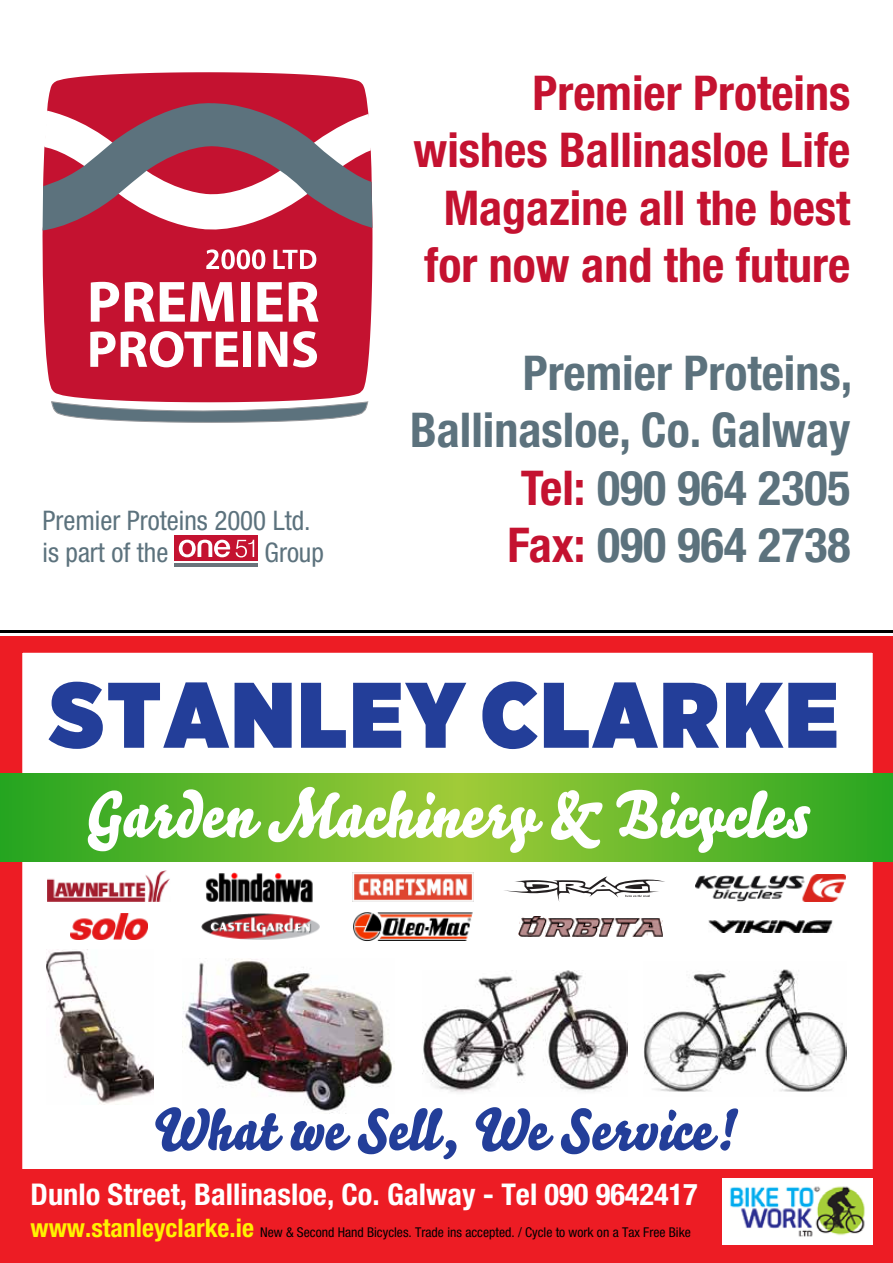
<style>
.page{position:relative;width:893px;height:1263px;background:#fff}
.page>*{position:absolute;margin:0;border:0;box-sizing:border-box;transform-origin:0 0}
.t1{font:900 92.85px "Gotham Narrow";letter-spacing:.035em;color:#233e99}
.t2{font:64.05px "Bello Script";color:#fff}
.t3{font:57.15px "Bello Script";color:#233e99}
.t4{font:700 condensed 48px/57.6px "Helvetica Neue";color:#c41230;text-align:right}
.t5{font:700 condensed 48px/57.6px "Helvetica Neue";color:#5c727d;text-align:right}
.t6{font:700 condensed 30px "Helvetica Neue";color:#fff}
.t7{font:condensed 27px/32.4px "Helvetica Neue";color:#5c727d}
.t8{font:condensed 13.5px "Helvetica Neue";color:#000}
.s1{color:#c41230}
.s2{font-weight:700;font-size:25.5px;color:#fff200}
</style>
<div class="page">
<svg style="left:0;top:636px;width:893px;height:534px"></svg>
<div style="left:0;top:1170px;width:893px;height:93px;background:#ed1c24"></div>
<img style="left:723px;top:1179px;width:150px;height:66px">
<svg style="left:0;top:774px;width:893px;height:87px;background:#63b72c"></svg>
<img style="left:182px;top:958px;width:213px;height:155px">
<img style="left:46px;top:949px;width:108px;height:155px">
<img style="left:422px;top:970px;width:206px;height:126px">
<img style="left:644px;top:961px;width:202px;height:135px">
<img style="left:696px;top:874px;width:150px;height:27px">
<svg style="left:503px;top:876px;width:162px;height:26px"></svg>
<img style="left:708px;top:921px;width:126px;height:11px">
<img style="left:518px;top:916px;width:145px;height:20px">
<img style="left:47px;top:871px;width:124px;height:30px">
<img style="left:203px;top:870px;width:114px;height:34px">
<img style="left:353px;top:873px;width:121px;height:28px">
<img style="left:353px;top:911px;width:121px;height:31px">
<img style="left:199px;top:911px;width:122px;height:31px">
<img style="left:71px;top:913px;width:76px;height:27px">
<div style="left:43px;top:72px;width:329px;height:330px;background:#c41230"></div>
<svg style="left:51px;top:401px;width:317px;height:22px"></svg>
<svg style="left:43px;top:101px;width:329px;height:135px"></svg>
<svg style="left:91px;top:282px;width:28px;height:40px"></svg>
<svg style="left:125px;top:282px;width:109px;height:40px"></svg>
<div style="left:241px;top:282px;width:9px;height:40px;background:#fff"></div>
<svg style="left:257px;top:282px;width:26px;height:40px"></svg>
<svg style="left:289px;top:282px;width:30px;height:40px"></svg>
<svg style="left:90px;top:331px;width:148px;height:36px"></svg>
<div style="left:243px;top:332px;width:8px;height:35px;background:#fff"></div>
<svg style="left:258px;top:332px;width:29px;height:35px"></svg>
<svg style="left:293px;top:331px;width:24px;height:36px"></svg>
<svg style="left:206px;top:249px;width:59px;height:20px"></svg>
<svg style="left:273px;top:250px;width:43px;height:19px"></svg>
<div style="left:175px;top:536px;width:83px;height:25px;background:#c41230"></div>
<svg style="left:179px;top:540px;width:75px;height:17px"></svg>
<hr style="left:175px;top:563px;width:83px;height:4px;background:#6a747b">
<hr style="left:0;top:630px;width:893px;height:3px;background:#000">
<h3 class="t7" style="left:43px;top:504px;width:270px">Premier Proteins 2000 Ltd. is part of the</h3>
<h3 class="t7" style="left:264px;top:536px;width:61px">Group</h3>
<h3 class="t4" style="left:414px;top:63px;width:438px">Premier Proteins wishes Ballinasloe Life<br>Magazine all the best for now and the future</h3>
<h3 class="t5" style="left:410px;top:343px;width:444px">Premier Proteins,<br>Ballinasloe, Co. Galway<br><span class="s1">Tel:</span> 090 964 2305<br><span class="s1">Fax:</span> 090 964 2738</h3>
<h1 class="t1" style="left:50px;top:652px;width:790px">STANLEY CLARKE</h1>
<h2 class="t2" style="left:85px;top:768px;width:726px">Garden Machinery &amp; Bicycles</h2>
<h3 class="t3" style="left:152px;top:1088px;width:590px">What we Sell, We Service!</h3>
<h3 class="t6" style="left:31px;top:1176px;width:669px">Dunlo Street, Ballinasloe, Co. Galway - Tel 090 9642417</h3>
<p class="t8" style="left:31px;top:1224px;width:662px"><span class="s2">www.stanleyclarke.ie</span> New &amp; Second Hand Bicycles. Trade ins accepted. / Cycle to work on a Tax Free Bike</p>
</div>
